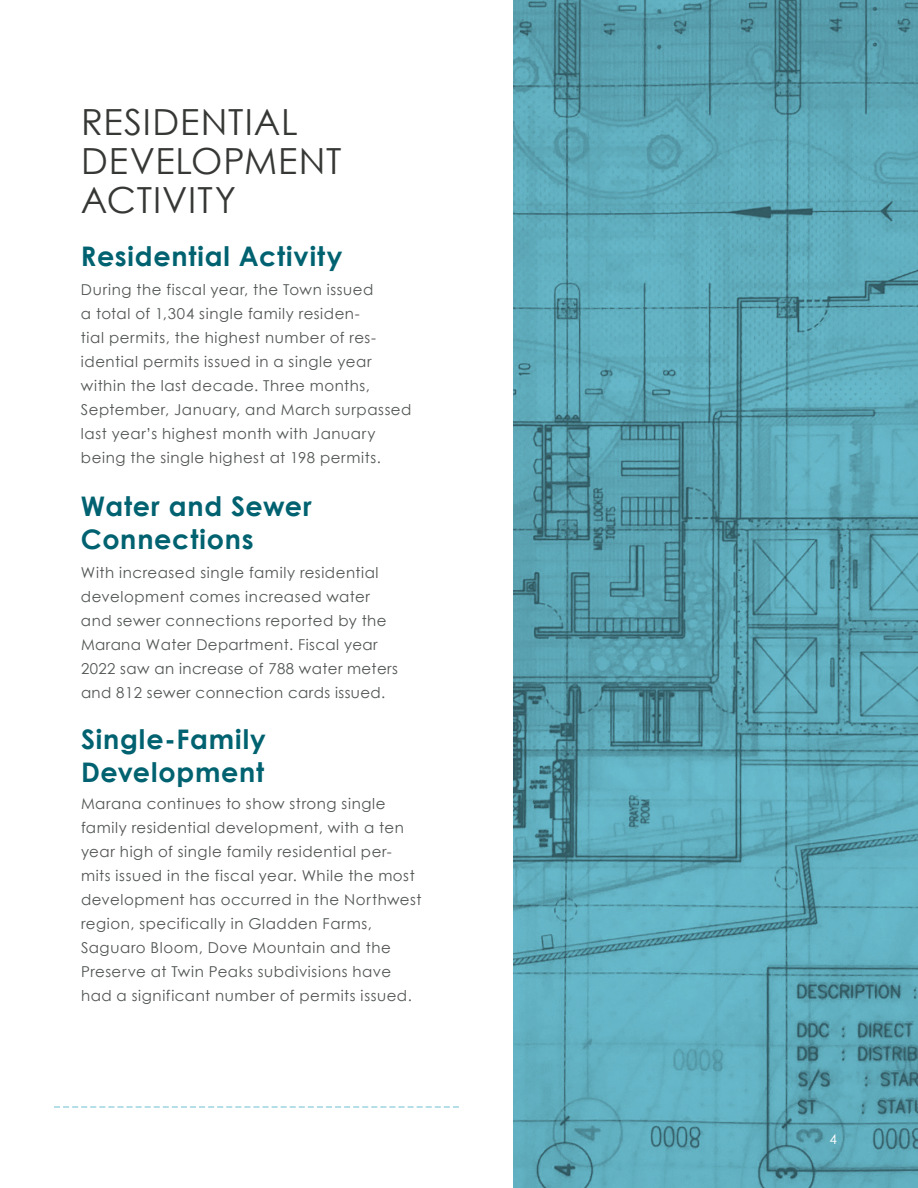
<style>
.page{position:relative;width:918px;height:1188px;background:#fff}
.page>*{position:absolute;margin:0;border:0;box-sizing:border-box;transform-origin:0 0}
.t1{font:36px/39px "Century Gothic";letter-spacing:.025em;color:#363835}
.t2{font:700 27px/33px "Century Gothic";letter-spacing:.03em;color:#006270}
.t3{font:15px/24px "Century Gothic";letter-spacing:.035em;color:#515652}
.t4{font:13.5px "Century Gothic";color:#fff}
</style>
<div class="page">
<img style="left:513px;top:0;width:405px;height:1188px">
<svg style="left:54px;top:1107px;width:405px;height:1px"></svg>
<h1 class="t1" style="left:81px;top:102px;width:262px">RESIDENTIAL<br>DEVELOPMENT<br>ACTIVITY</h1>
<h2 class="t2" style="left:81px;top:239px;width:263px">Residential Activity</h2>
<p class="t3" style="left:81px;top:277px;width:332px">During the fiscal year, the Town issued<br>a total of 1,304 single family residen-<br>tial permits, the highest number of res&shy;idential permits issued in a single year within the last decade. Three months, September, January, and March surpassed last year’s highest month with January being the single highest at 198 permits.</p>
<h2 class="t2" style="left:81px;top:489px;width:232px">Water and Sewer<br>Connections</h2>
<p class="t3" style="left:81px;top:561px;width:318px">With increased single family residential development comes increased water and sewer connections reported by the Marana Water Department. Fiscal year 2022 saw an increase of 788 water meters and 812 sewer connection cards issued.</p>
<h2 class="t2" style="left:81px;top:721px;width:186px">Single-Family<br>Development</h2>
<p class="t3" style="left:81px;top:791px;width:342px">Marana continues to show strong single family residential development, with a ten year high of single family residential per&shy;mits issued in the fiscal year. While the most development has occurred in the Northwest region, specifically in Gladden Farms, Saguaro Bloom, Dove Mountain and the Preserve at Twin Peaks subdivisions have had a significant number of permits issued.</p>
<p class="t4" style="left:830px;top:1130px;width:9px">4</p>
</div>
